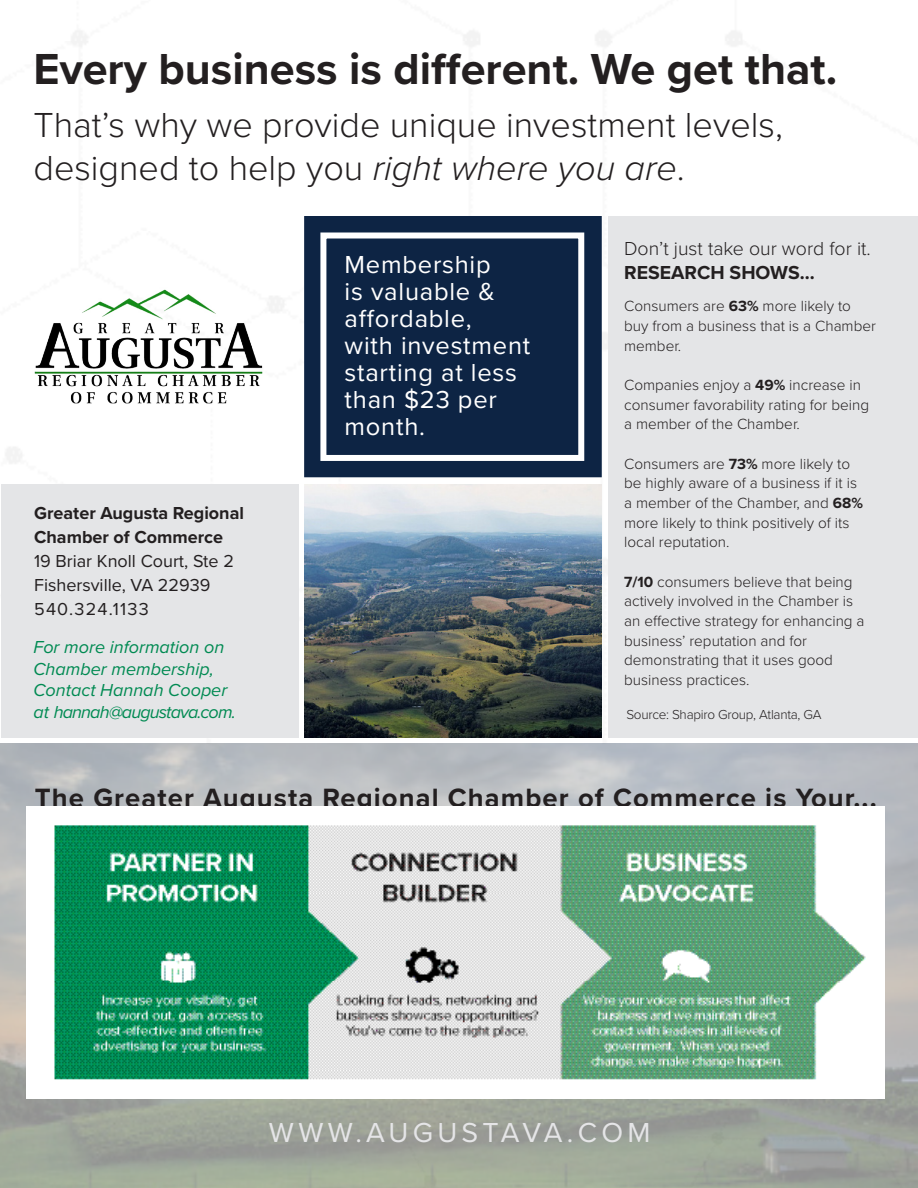
<style>
.page{position:relative;width:918px;height:1188px;background:#fff}
.page>*{position:absolute;margin:0;border:0;box-sizing:border-box;transform-origin:0 0}
.t1{font:700 45px "Proxima Nova";color:#231f20}
.t2{font:300 36px "Proxima Nova";color:#231f20}
.t3{font:28.5px "Proxima Nova";letter-spacing:.15em;color:#e5e5e7}
.t4{font:700 27.45px "Proxima Nova";letter-spacing:.04em;color:#231f20}
.t5{font:25.5px/27px "Proxima Nova";letter-spacing:.03em;color:#fff}
.t6{font:300 19.5px "Proxima Nova";color:#231f20}
.t7{font:700 19.5px "Proxima Nova";color:#231f20}
.t8{font:italic 18px "Proxima Nova";color:#008a52}
.t9{font:18px "Proxima Nova";color:#231f20}
.t10{font:700 18px "Proxima Nova";color:#231f20}
.t11{font:italic 18px "Proxima Nova";letter-spacing:-.05em;color:#008a52}
.t12{font:18px "Proxima Nova";letter-spacing:.07em;color:#231f20}
.t13{font:300 15.3px/19.6px "Proxima Nova";color:#231f20}
.t14{font:300 13.5px "Proxima Nova";letter-spacing:-.02em;color:#231f20}
.s1{font-style:italic}
.s2{font-weight:700}
</style>
<div class="page">
<img style="left:0;top:31px;width:918px;height:1157px">
<div style="left:1px;top:484px;width:297px;height:253px;background:#e4e5e7"></div>
<img style="left:305px;top:484px;width:297px;height:253px">
<div style="left:608px;top:216px;width:310px;height:521px;background:#e4e5e7"></div>
<img style="left:281px;top:1099px;width:66px;height:89px">
<img style="left:347px;top:1099px;width:66px;height:89px">
<img style="left:413px;top:1099px;width:65px;height:89px">
<img style="left:478px;top:1099px;width:66px;height:89px">
<img style="left:544px;top:1099px;width:66px;height:89px">
<img style="left:610px;top:1099px;width:66px;height:89px">
<img style="left:676px;top:1099px;width:66px;height:89px">
<img style="left:742px;top:1099px;width:65px;height:89px">
<img style="left:807px;top:1099px;width:66px;height:89px">
<img style="left:873px;top:1016px;width:45px;height:172px">
<img style="left:26px;top:806px;width:858px;height:293px">
<img style="left:32px;top:287px;width:234px;height:122px">
<div style="left:304px;top:216px;width:298px;height:261px;background:#0d2444;border:2px solid #0d2444"></div>
<div style="left:320px;top:233px;width:264px;height:228px;border:6px solid #fff"></div>
<p class="t1" style="left:33px;top:35px;width:805px">Every business is different. We get that.</p>
<p class="t2" style="left:33px;top:98px;width:751px">That’s why we provide unique investment levels,</p>
<p class="t2" style="left:33px;top:142px;width:653px">designed to help you <span class="s1">right where you are</span>.</p>
<p class="t10" style="left:34px;top:499px;width:211px">Greater Augusta Regional</p>
<p class="t10" style="left:34px;top:523px;width:191px">Chamber of Commerce</p>
<p class="t9" style="left:34px;top:547px;width:201px">19 Briar Knoll Court, Ste 2</p>
<p class="t9" style="left:34px;top:571px;width:178px">Fishersville, VA 22939</p>
<p class="t12" style="left:34px;top:595px;width:116px">540.324.1133</p>
<p class="t8" style="left:33px;top:634px;width:192px">For more information on</p>
<p class="t8" style="left:33px;top:655px;width:182px">Chamber membership,</p>
<p class="t8" style="left:33px;top:677px;width:195px">Contact Hannah Cooper</p>
<p class="t11" style="left:33px;top:699px;width:204px">at hannah@augustava.com.</p>
<p class="t5" style="left:345px;top:250px;width:148px">Membership</p>
<p class="t5" style="left:345px;top:277px;width:152px">is valuable &amp;</p>
<p class="t5" style="left:345px;top:304px;width:129px">affordable,</p>
<p class="t5" style="left:345px;top:331px;width:187px">with investment</p>
<p class="t5" style="left:345px;top:358px;width:174px">starting at less</p>
<p class="t5" style="left:345px;top:385px;width:154px">than $23 per month.</p>
<p class="t6" style="left:624px;top:234px;width:248px">Don’t just take our word for it.</p>
<p class="t7" style="left:624px;top:257px;width:192px">RESEARCH SHOWS...</p>
<p class="t13" style="left:624px;top:296px;width:253px">Consumers are <span class="s2">63%</span> more likely to buy from a business that is a Chamber member.</p>
<p class="t13" style="left:624px;top:374px;width:246px">Companies enjoy a <span class="s2">49%</span> increase in consumer favorability rating for being</p>
<p class="t13" style="left:624px;top:414px;width:177px">a member of the Chamber.</p>
<p class="t13" style="left:624px;top:453px;width:240px">Consumers are <span class="s2">73%</span> more likely to be highly aware of a business if it is a member of the Chamber, and <span class="s2">68% </span>more likely to think positively of its local reputation.</p>
<p class="t13" style="left:624px;top:571px;width:242px"><span class="s2">7/10</span> consumers believe that being actively involved in the Chamber is an effective strategy for enhancing a business’ reputation and for</p>
<p class="t13" style="left:624px;top:649px;width:210px">demonstrating that it uses good</p>
<p class="t13" style="left:624px;top:669px;width:127px">business practices.</p>
<p class="t14" style="left:626px;top:704px;width:197px">Source: Shapiro Group, Atlanta, GA</p>
<p class="t4" style="left:35px;top:777px;width:843px">The Greater Augusta Regional Chamber of Commerce is Your...</p>
<p class="t3" style="left:269px;top:1112px;width:383px">WWW.AUGUSTAVA.COM</p>
</div>
